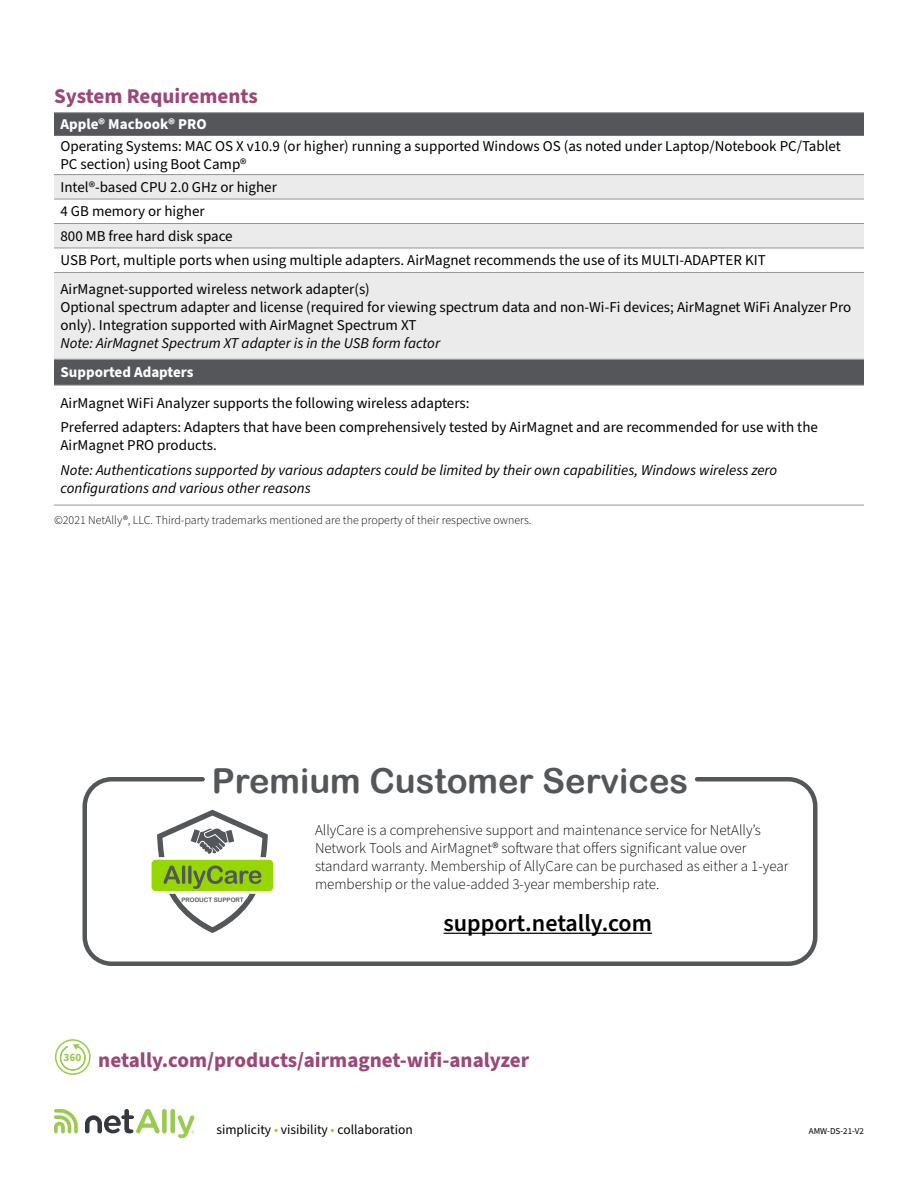
<style>
.page{position:relative;width:918px;height:1188px;background:#fff}
.page>*{position:absolute;margin:0;border:0;box-sizing:border-box;transform-origin:0 0}
.t1{font:34.5px "Arial Rounded MT Bold";color:#54575a}
.t2{font:600 24px "Source Sans Pro";color:#000}
.t3{font:700 21px "Source Sans Pro";color:#994879}
.t4{font:15px/18px "Source Sans Pro";color:#000}
.t5{font:300 15px/18px "Source Sans Pro";color:#000}
.t6{font:italic 15px/18px "Source Sans Pro";color:#000}
.t7{font:700 15px "Source Sans Pro";color:#fff}
.t8{font:13.5px "Source Sans Pro";color:#000}
.t9{font:300 12px "Source Sans Pro";color:#000}
.t10{font:700 11.25px "Source Sans Pro";color:#98cb4f}
.t11{font:9px "Source Sans Pro";color:#000}
.t12{font:6.15px "Arial Rounded MT Bold";color:#53565a}
.s1{color:#97d700}
</style>
<div class="page">
<div style="left:55px;top:1039px;width:36px;height:36px;border:1px solid #98cb4f;border-radius:50%"></div>
<svg style="left:59px;top:1044px;width:27px;height:27px"></svg>
<div style="left:54px;top:113px;width:810px;height:272px;background:#54565a"></div>
<div style="left:54px;top:136px;width:810px;height:39px;background:#fff"></div>
<svg style="left:54px;top:175px;width:810px;height:184px;fill:#ebebec"></svg>
<hr style="left:54px;top:174px;width:810px;height:1px;background:#939598">
<hr style="left:54px;top:112px;width:810px;height:1px;background:#939598">
<hr style="left:54px;top:199px;width:810px;height:1px;background:#939598">
<hr style="left:54px;top:223px;width:810px;height:1px;background:#939598">
<hr style="left:54px;top:248px;width:810px;height:1px;background:#939598">
<hr style="left:54px;top:272px;width:810px;height:1px;background:#939598">
<hr style="left:54px;top:359px;width:810px;height:1px;background:#939598">
<hr style="left:54px;top:385px;width:810px;height:1px;background:#939598">
<hr style="left:54px;top:505px;width:810px;height:1px;background:#939598">
<div style="left:152px;top:860px;width:121px;height:31px;background:#97d700;border-radius:4px"></div>
<svg style="left:164px;top:866px;width:97px;height:67px"></svg>
<svg style="left:157px;top:810px;width:111px;height:47px"></svg>
<div style="left:82px;top:777px;width:736px;height:189px;border:4px solid #54575a;border-radius:27px"></div>
<hr style="left:444px;top:933px;width:208px;height:1px;background:#000">
<svg style="left:54px;top:1109px;width:24px;height:24px"></svg>
<div style="left:162px;top:1109px;width:5px;height:24px;background:#98cb4f;border-radius:2px"></div>
<div style="left:170px;top:1109px;width:5px;height:24px;background:#98cb4f;border-radius:2px"></div>
<svg style="left:85px;top:1109px;width:75px;height:24px"></svg>
<svg style="left:178px;top:1115px;width:16px;height:23px"></svg>
<p class="t3" style="left:54px;top:81px;width:205px">System Requirements</p>
<p class="t7" style="left:60px;top:114px;width:148px">Apple® Macbook® PRO</p>
<p class="t4" style="left:60px;top:138px;width:782px">Operating Systems: MAC OS X v10.9 (or higher) running a supported Windows OS (as noted under Laptop/Notebook PC/Tablet<br>PC section) using Boot Camp®</p>
<p class="t4" style="left:60px;top:178px;width:218px">Intel®-based CPU 2.0 GHz or higher</p>
<p class="t4" style="left:60px;top:203px;width:146px">4 GB memory or higher</p>
<p class="t4" style="left:60px;top:227px;width:174px">800 MB free hard disk space</p>
<p class="t4" style="left:60px;top:252px;width:707px">USB Port, multiple ports when using multiple adapters. AirMagnet recommends the use of its MULTI-ADAPTER KIT</p>
<p class="t4" style="left:60px;top:281px;width:311px">AirMagnet-supported wireless network adapter(s)</p>
<p class="t4" style="left:60px;top:299px;width:792px">Optional spectrum adapter and license (required for viewing spectrum data and non-Wi-Fi devices; AirMagnet WiFi Analyzer Pro only). Integration supported with AirMagnet Spectrum XT</p>
<p class="t6" style="left:60px;top:335px;width:381px">Note: AirMagnet Spectrum XT adapter is in the USB form factor</p>
<p class="t7" style="left:60px;top:362px;width:134px">Supported Adapters</p>
<p class="t4" style="left:60px;top:394px;width:411px">AirMagnet WiFi Analyzer supports the following wireless adapters:</p>
<p class="t4" style="left:60px;top:419px;width:759px">Preferred adapters: Adapters that have been comprehensively tested by AirMagnet and are recommended for use with the<br>AirMagnet PRO products.</p>
<p class="t6" style="left:60px;top:462px;width:718px">Note: Authentications supported by various adapters could be limited by their own capabilities, Windows wireless zero configurations and various other reasons</p>
<p class="t9" style="left:54px;top:512px;width:479px">©2021 NetAlly®, LLC. Third-party trademarks mentioned are the property of their respective owners.</p>
<p class="t1" style="left:212px;top:761px;width:478px">Premium Customer Services</p>
<p class="t12" style="left:181px;top:896px;width:64px">PRODUCT SUPPORT</p>
<p class="t5" style="left:315px;top:822px;width:475px">AllyCare is a comprehensive support and maintenance service for NetAlly’s Network Tools and AirMagnet® software that offers significant value over standard warranty. Membership of AllyCare can be purchased as either a 1-year membership or the value-added 3-year membership rate.</p>
<p class="t2" style="left:444px;top:907px;width:210px">support.netally.com</p>
<p class="t10" style="left:64px;top:1050px;width:20px">360</p>
<p class="t3" style="left:98px;top:1046px;width:433px">netally.com/products/airmagnet-wifi-analyzer</p>
<p class="t8" style="left:216px;top:1121px;width:198px">simplicity <span class="s1">•</span> visibility <span class="s1">•</span> collaboration</p>
<p class="t11" style="left:809px;top:1125px;width:57px">AMW-DS-21-V2</p>
</div>
